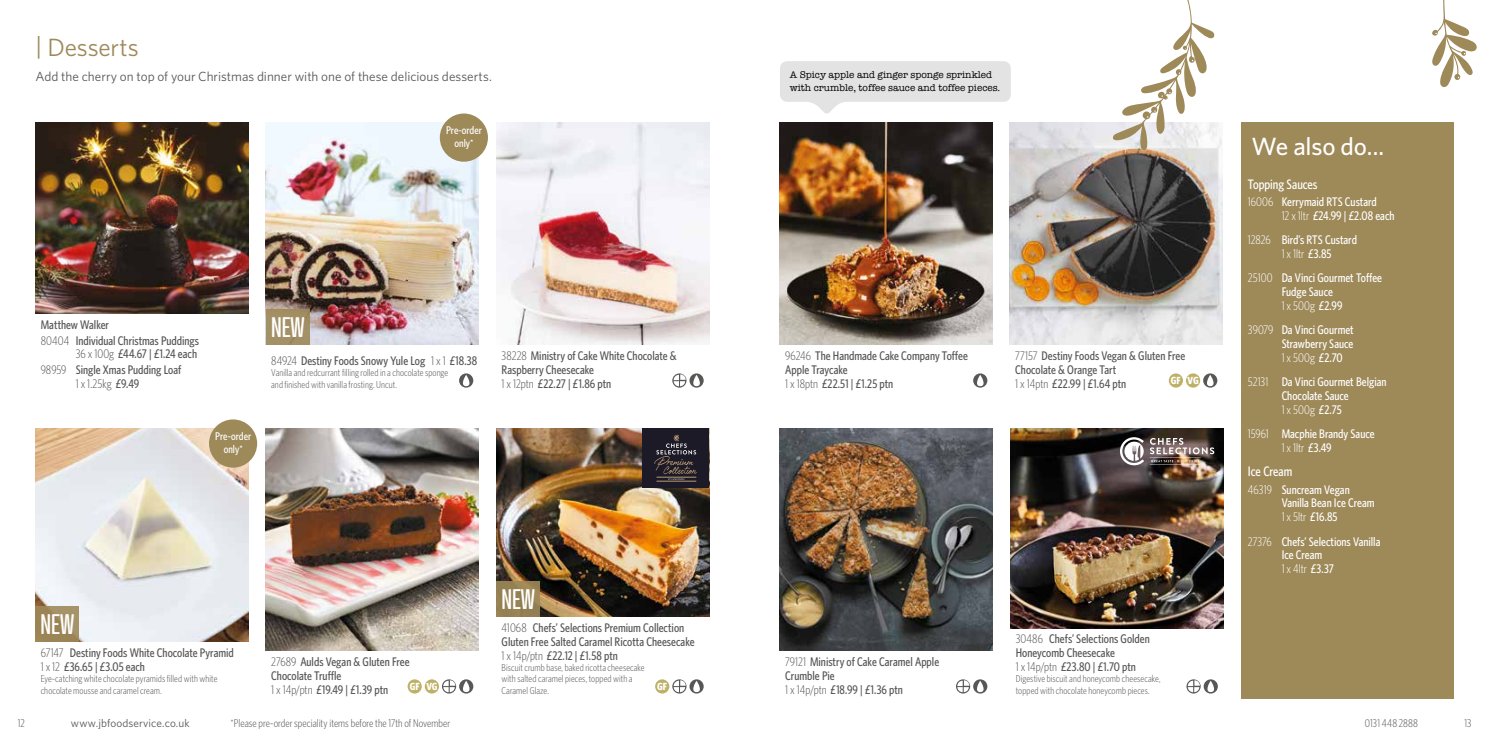
<style>
.page{position:relative;width:1489px;height:745px;background:#fff}
.page>*{position:absolute;margin:0;border:0;box-sizing:border-box;transform-origin:0 0}
.t1{font:27.38px "Atrament";color:#fff}
.t2{font:500 25px "Whitney";letter-spacing:-.01em;color:#fff}
.t3{font:25px "Whitney";letter-spacing:-.005em;color:#9e8959}
.t4{font:500 13.75px "Whitney Condensed";letter-spacing:-.005em;color:#fff}
.t5{font:13.25px "Whitney";color:#575756}
.t6{font:500 12.5px/13.8px "Whitney Condensed";color:#575756}
.t7{font:500 12.5px/13.8px "Whitney Condensed";color:#fff}
.t8{font:300 12.5px "Whitney Condensed";color:#575756}
.t9{font:300 11.25px "Whitney Condensed";letter-spacing:.005em;color:#575756}
.t10{font:500 11.25px/12.5px "Whitney Condensed";letter-spacing:.005em;color:#fff;text-align:center}
.t11{font:11.25px "Whitney";letter-spacing:.005em;color:#575756}
.t12{font:700 10.38px "Whitney Condensed";color:#fff}
.t13{font:300 10px/11.2px "Whitney Condensed";letter-spacing:.01em;color:#575756}
.t14{font:10px/12.5px "American Typewriter";color:#000}
.s1{font-weight:300}
.s2{font-weight:500}
</style>
<div class="page">
<svg style="left:459px;top:374px;width:14px;height:12px"></svg>
<img style="left:266px;top:122px;width:212px;height:222px">
<svg style="left:672px;top:373px;width:14px;height:14px"></svg>
<svg style="left:673px;top:374px;width:30px;height:12px"></svg>
<img style="left:496px;top:122px;width:213px;height:222px">
<img style="left:35px;top:428px;width:213px;height:213px">
<img style="left:35px;top:122px;width:213px;height:191px">
<img style="left:1010px;top:428px;width:213px;height:199px">
<div style="left:407px;top:679px;width:15px;height:14px;background:#beb167;border-radius:50%"></div>
<div style="left:425px;top:679px;width:14px;height:14px;background:#beb167;border-radius:50%"></div>
<svg style="left:442px;top:679px;width:14px;height:14px"></svg>
<svg style="left:459px;top:679px;width:14px;height:14px"></svg>
<svg style="left:443px;top:679px;width:30px;height:12px"></svg>
<img style="left:266px;top:428px;width:212px;height:222px">
<img style="left:496px;top:428px;width:213px;height:188px">
<svg style="left:973px;top:374px;width:14px;height:12px"></svg>
<img style="left:780px;top:122px;width:212px;height:222px">
<div style="left:1168px;top:373px;width:14px;height:14px;background:#beb167;border-radius:50%"></div>
<div style="left:1185px;top:373px;width:15px;height:14px;background:#beb167;border-radius:50%"></div>
<svg style="left:1203px;top:374px;width:14px;height:12px"></svg>
<img style="left:1009px;top:122px;width:213px;height:222px">
<svg style="left:955px;top:679px;width:15px;height:14px"></svg>
<svg style="left:973px;top:679px;width:14px;height:14px"></svg>
<svg style="left:957px;top:679px;width:30px;height:12px"></svg>
<img style="left:780px;top:428px;width:212px;height:222px">
<div style="left:1240px;top:122px;width:213px;height:576px;background:#9e8959"></div>
<div style="left:266px;top:308px;width:44px;height:36px;background:#a39066"></div>
<svg style="left:35px;top:605px;width:44px;height:36px;background:#a08b5e"></svg>
<div style="left:496px;top:580px;width:44px;height:36px;background:linear-gradient(to right,#958054,#998455)"></div>
<div style="left:209px;top:419px;width:48px;height:48px;background:#9e8959;border-radius:50%"></div>
<div style="left:655px;top:679px;width:14px;height:14px;background:#beb167;border-radius:50%"></div>
<svg style="left:672px;top:679px;width:14px;height:14px"></svg>
<svg style="left:673px;top:679px;width:30px;height:12px"></svg>
<svg style="left:1186px;top:679px;width:14px;height:14px"></svg>
<svg style="left:1203px;top:679px;width:14px;height:14px"></svg>
<svg style="left:1187px;top:679px;width:30px;height:12px"></svg>
<svg style="left:1119px;top:437px;width:95px;height:28px;background:#897c78"></svg>
<svg style="left:780px;top:61px;width:230px;height:53px"></svg>
<svg style="left:1111px;top:0;width:103px;height:150px"></svg>
<svg style="left:1432px;top:0;width:45px;height:87px"></svg>
<div style="left:440px;top:113px;width:48px;height:49px;background:#9e8959;border-radius:50%"></div>
<div style="left:642px;top:428px;width:67px;height:59px;background:#1c1a26"></div>
<svg style="left:654px;top:434px;width:43px;height:45px"></svg>
<hr style="left:656px;top:476px;width:40px;height:1px;background:#b99c75">
<hr style="left:656px;top:480px;width:40px;height:1px;background:#b99c75">
<h2 class="t3" style="left:35px;top:30px;width:105px">| Desserts</h2>
<p class="t5" style="left:35px;top:67px;width:458px">Add the cherry on top of your Christmas dinner with one of these delicious desserts.</p>
<p class="t10" style="left:446px;top:124px;width:37px">Pre-order only*</p>
<p class="t6" style="left:41px;top:316px;width:160px;line-height:15.5px">Matthew Walker<br><span class="s1">80404</span> Individual Christmas Puddings</p>
<p class="t6" style="left:41px;top:345px;width:158px;line-height:15.5px;text-indent:35px"><span class="s1">36 x 100g</span> £44.67 | £1.24 each<br><span class="s1">98959</span> Single Xmas Pudding Loaf</p>
<p class="t8" style="left:76px;top:376px;width:65px">1 x 1.25kg <span class="s2">£9.49</span></p>
<p class="t10" style="left:215px;top:429px;width:37px">Pre-order only*</p>
<h1 class="t1" style="left:271px;top:310px;width:35px">NEW</h1>
<p class="t6" style="left:271px;top:353px;width:207px"><span class="s1">84924</span> Destiny Foods Snowy Yule Log <span class="s1">1 x 1</span> £18.38</p>
<p class="t13" style="left:271px;top:367px;width:179px">Vanilla and redcurrant filling rolled in a chocolate sponge and finished with vanilla frosting. Uncut.</p>
<p class="t6" style="left:501px;top:348px;width:177px"><span class="s1">38228</span> Ministry of Cake White Chocolate &amp;<br>Raspberry Cheesecake<br><span class="s1">1 x 12ptn</span> £22.27 | £1.86 ptn</p>
<h1 class="t1" style="left:41px;top:607px;width:35px">NEW</h1>
<p class="t6" style="left:41px;top:645px;width:195px"><span class="s1">67147</span> Destiny Foods White Chocolate Pyramid<br><span class="s1">1 x 12</span> £36.65 | £3.05 each</p>
<p class="t13" style="left:41px;top:672px;width:178px">Eye-catching white chocolate pyramids filled with white chocolate mousse and caramel cream.</p>
<p class="t6" style="left:271px;top:654px;width:140px"><span class="s1">27689</span> Aulds Vegan &amp; Gluten Free<br>Chocolate Truffle<br><span class="s1">1 x 14p/ptn</span> £19.49 | £1.39 ptn</p>
<p class="t12" style="left:410px;top:679px;width:29px">GF VG</p>
<h1 class="t1" style="left:501px;top:582px;width:35px">NEW</h1>
<p class="t6" style="left:501px;top:620px;width:194px"><span class="s1">41068</span> Chefs’ Selections Premium Collection<br>Gluten Free Salted Caramel Ricotta Cheesecake<br><span class="s1">1 x 14p/ptn</span> £22.12 | £1.58 ptn</p>
<p class="t13" style="left:501px;top:661px;width:144px">Biscuit crumb base, baked ricotta cheesecake with salted caramel pieces, topped with a<br>Caramel Glaze.</p>
<p class="t12" style="left:657px;top:679px;width:11px">GF</p>
<p class="t14" style="left:789px;top:68px;width:212px">A Spicy apple and ginger sponge sprinkled with crumble, toffee sauce and toffee pieces.</p>
<p class="t6" style="left:785px;top:348px;width:184px"><span class="s1">96246</span> The Handmade Cake Company Toffee<br>Apple Traycake<br><span class="s1">1 x 18ptn</span> £22.51 | £1.25 ptn</p>
<p class="t6" style="left:1015px;top:348px;width:171px"><span class="s1">77157</span> Destiny Foods Vegan &amp; Gluten Free<br>Chocolate &amp; Orange Tart<br><span class="s1">1 x 14ptn</span> £22.99 | £1.64 ptn</p>
<p class="t12" style="left:1170px;top:373px;width:29px">GF VG</p>
<p class="t6" style="left:785px;top:654px;width:155px"><span class="s1">79121</span> Ministry of Cake Caramel Apple<br>Crumble Pie<br><span class="s1">1 x 14p/ptn</span> £18.99 | £1.36 ptn</p>
<p class="t6" style="left:1015px;top:631px;width:136px"><span class="s1">30486</span> Chefs’ Selections Golden<br>Honeycomb Cheesecake<br><span class="s1">1 x 14p/ptn</span> £23.80 | £1.70 ptn</p>
<p class="t13" style="left:1015px;top:672px;width:146px">Digestive biscuit and honeycomb cheesecake, topped with chocolate honeycomb pieces.</p>
<h2 class="t2" style="left:1251px;top:129px;width:134px">We also do...</h2>
<p class="t4" style="left:1247px;top:175px;width:71px">Topping Sauces</p>
<p class="t7" style="left:1281px;top:194px;width:114px;text-indent:-34px"><span class="s1">16006</span> Kerrymaid RTS Custard<br><span class="s1">12 x 1ltr</span> £24.99 | £2.08 each</p>
<p class="t7" style="left:1281px;top:232px;width:77px;text-indent:-34px"><span class="s1">12826</span> Bird’s RTS Custard<br><span class="s1">1 x 1ltr</span> £3.85</p>
<p class="t7" style="left:1281px;top:270px;width:102px;text-indent:-34px"><span class="s1">25100</span> Da Vinci Gourmet Toffee<br>Fudge Sauce<br><span class="s1">1 x 500g</span> £2.99</p>
<p class="t7" style="left:1281px;top:322px;width:74px;text-align:justify;text-indent:-34px"><span class="s1">39079</span> Da Vinci Gourmet Strawberry Sauce <span class="s1">1 x 500g</span> £2.70</p>
<p class="t7" style="left:1281px;top:374px;width:106px;text-indent:-34px"><span class="s1">52131</span> Da Vinci Gourmet Belgian<br>Chocolate Sauce<br><span class="s1">1 x 500g</span> £2.75</p>
<p class="t7" style="left:1281px;top:426px;width:94px;text-indent:-34px"><span class="s1">15961</span> Macphie Brandy Sauce<br><span class="s1">1 x 1ltr</span> £3.49</p>
<p class="t4" style="left:1247px;top:462px;width:46px">Ice Cream</p>
<p class="t7" style="left:1281px;top:481px;width:94px;text-indent:-34px"><span class="s1">46319</span> Suncream Vegan<br>Vanilla Bean Ice Cream<br><span class="s1">1 x 5ltr</span> £16.85</p>
<p class="t7" style="left:1281px;top:533px;width:100px;text-indent:-34px"><span class="s1">27376</span> Chefs’ Selections Vanilla<br>Ice Cream<br><span class="s1">1 x 4ltr</span> £3.37</p>
<p class="t9" style="left:18px;top:716px;width:9px">12</p>
<p class="t11" style="left:71px;top:715px;width:120px">www.jbfoodservice.co.uk</p>
<p class="t9" style="left:230px;top:716px;width:221px">*Please pre-order speciality items before the 17th of November</p>
<p class="t9" style="left:1364px;top:716px;width:55px">0131 448 2888</p>
<p class="t9" style="left:1464px;top:716px;width:8px">13</p>
</div>
